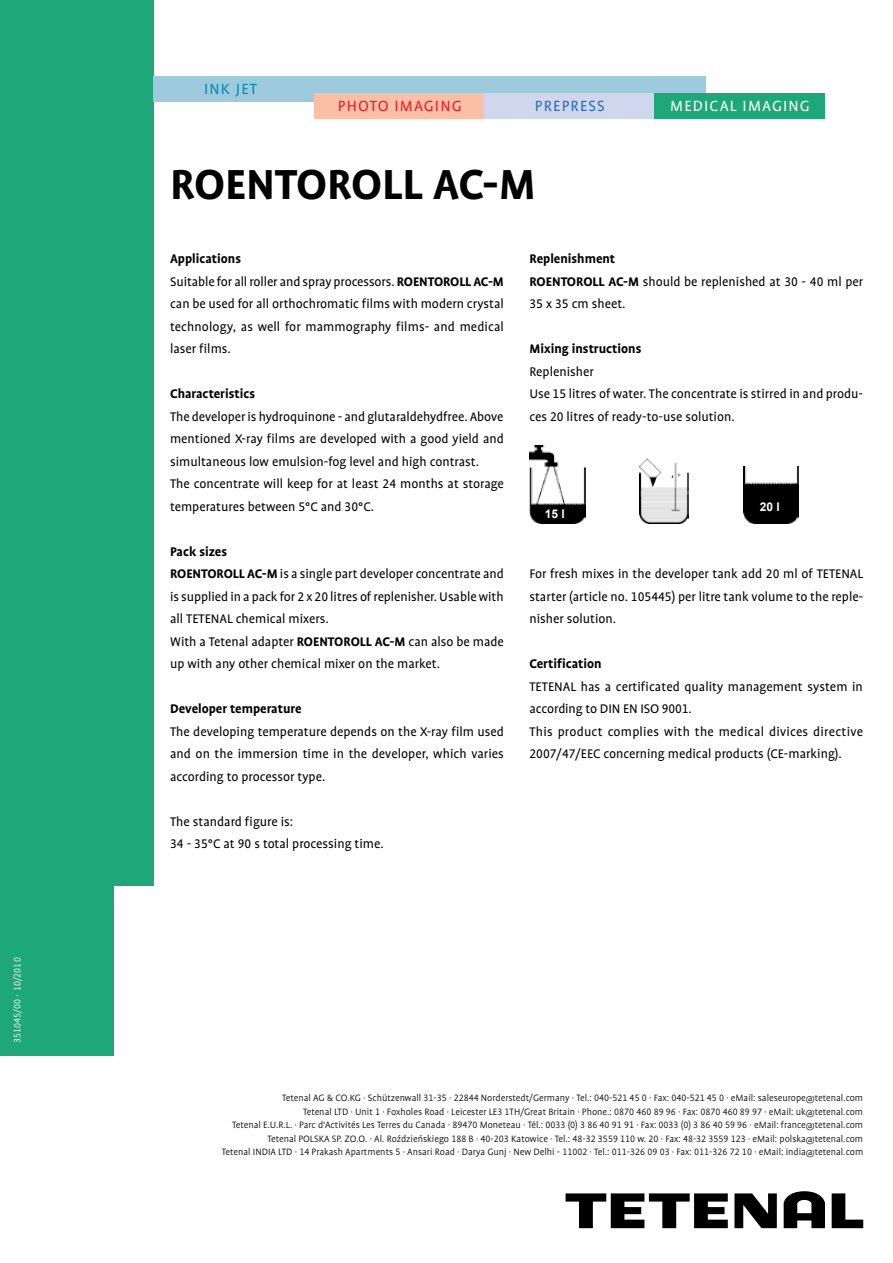
<style>
.page{position:relative;width:893px;height:1263px;background:#fff}
.page>*{position:absolute;margin:0;border:0;box-sizing:border-box;transform-origin:0 0}
.t1{font:700 48px "Profile";color:#000}
.t2{font:16.95px "Profile";letter-spacing:.07em;color:#fff}
.t3{font:16.95px "Profile";letter-spacing:.07em;color:#ed1d24}
.t4{font:16.95px "Profile";letter-spacing:.07em;color:#286fb7}
.t5{font:16.8px "Profile";letter-spacing:.07em;color:#0090b3}
.t6{font:14.25px/22.5px "Profile";color:#000}
.t7{font:700 14.25px "Profile";color:#000}
.t8{font:700 12px "Arial";color:#fff}
.t9{font:300 10.5px/13.5px "Profile";color:#000;text-align:right}
.t10{font:300 10.5px "Profile NO";color:#fff}
.s1{font-weight:400}
.s2{font-weight:700}
.s3{font-family:"Profile NO"}
.s4{font-family:"Profile Bt"}
</style>
<div class="page">
<svg style="left:566px;top:1191px;width:297px;height:37px"></svg>
<div style="left:0;top:0;width:153px;height:1055px;background:#1ea779"></div>
<div style="left:115px;top:886px;width:48px;height:180px;background:#fff"></div>
<div style="left:153px;top:77px;width:553px;height:25px;background:#9dcadc"></div>
<div style="left:315px;top:94px;width:170px;height:25px;background:#fbbea7"></div>
<div style="left:485px;top:94px;width:170px;height:25px;background:#cfd6ed"></div>
<div style="left:655px;top:94px;width:170px;height:25px;background:#1ea779"></div>
<img style="left:639px;top:458px;width:50px;height:65px">
<img style="left:743px;top:466px;width:55px;height:57px">
<img style="left:529px;top:445px;width:56px;height:78px">
<p class="t10" style="left:11px;top:1043px;width:87px;rotate:-90deg">351045/00 <span class="s1">·</span> 10/2010</p>
<p class="t5" style="left:204px;top:80px;width:55px">INK JET</p>
<p class="t3" style="left:338px;top:96px;width:125px">PHOTO IMAGING</p>
<p class="t4" style="left:535px;top:96px;width:71px">PREPRESS</p>
<p class="t2" style="left:670px;top:96px;width:141px">MEDICAL IMAGING</p>
<h1 class="t1" style="left:170px;top:157px;width:367px">ROENTOROLL AC-M</h1>
<p class="t6" style="left:170px;top:247px;width:335px"><span class="s2">Applications<br></span>Suitable for all roller and spray processors. <span class="s2">ROENTOROLL AC-M </span>can be used for all orthochromatic films with modern crystal technology, as well for mammography films- and medical laser films.</p>
<p class="t7" style="left:170px;top:386px;width:86px">Characteristics</p>
<p class="t6" style="left:170px;top:405px;width:335px">The developer is hydroquinone - and glutaraldehydfree. Above mentioned X-ray films are developed with a good yield and simultaneous low emulsion-fog level and high contrast.<br>The concentrate will keep for at least <span class="s3">24</span> months at storage temperatures between <span class="s3">5</span>°C and <span class="s3">30</span>°C.</p>
<p class="t6" style="left:170px;top:540px;width:335px"><span class="s2">Pack sizes<br>ROENTOROLL AC-M</span> is a single part developer concentrate and is supplied in a pack for <span class="s3">2</span> x <span class="s3">20</span> litres of replenisher. Usable with all TETENAL chemical mixers.<br>With a Tetenal adapter <span class="s2">ROENTOROLL AC-M</span> can also be made up with any other chemical mixer on the market.</p>
<p class="t7" style="left:170px;top:701px;width:133px">Developer temperature</p>
<p class="t6" style="left:170px;top:720px;width:335px;text-align:justify">The developing temperature depends on the X-ray film used and on the immersion time in the developer, which varies according to processor type.</p>
<p class="t6" style="left:170px;top:810px;width:215px">The standard figure is:<br><span class="s3">34</span> - <span class="s3">35</span>°C at <span class="s3">90</span> s total processing time.</p>
<p class="t6" style="left:529px;top:247px;width:335px"><span class="s2">Replenishment<br>ROENTOROLL AC-M</span> should be replenished at <span class="s3">30</span> - <span class="s3">40</span> ml per<br><span class="s3">35</span> x <span class="s3">35</span> cm sheet.</p>
<p class="t7" style="left:529px;top:341px;width:114px">Mixing instructions</p>
<p class="t6" style="left:529px;top:360px;width:335px">Replenisher<br>Use <span class="s3">15</span> litres of water. The concentrate is stirred in and produ&shy;ces <span class="s3">20</span> litres of ready-to-use solution.</p>
<p class="t8" style="left:545px;top:506px;width:22px">15 l</p>
<p class="t8" style="left:760px;top:499px;width:22px">20 l</p>
<p class="t6" style="left:529px;top:562px;width:335px;text-align:justify">For fresh mixes in the developer tank add <span class="s3">20</span> ml of TETENAL starter (article no. <span class="s3">105445</span>) per litre tank volume to the reple&shy;nisher solution.</p>
<p class="t7" style="left:529px;top:656px;width:74px">Certification</p>
<p class="t6" style="left:529px;top:675px;width:335px">TETENAL has a certificated quality management system in according to DIN EN ISO <span class="s3">9001</span>.<br>This product complies with the medical divices directive <span class="s3">2007</span>/<span class="s3">47</span>/EEC concerning medical products (CE-marking).</p>
<p class="t9" style="left:222px;top:1091px;width:643px">Tetenal AG &amp; CO.KG · Schützenwall <span class="s3">31-35</span> · <span class="s3">22844</span> Norderstedt/Germany · Tel.: <span class="s3">040-521 45 0</span> · Fax: <span class="s3">040-521 45 0</span> · eMail: saleseurope@tetenal.com<br>Tetenal LTD · Unit <span class="s3">1</span> · Foxholes Road · Leicester LE<span class="s3">3 1</span>TH/Great Britain · Phone.: <span class="s3">0870 460 89 96</span> · Fax: <span class="s3">0870 460 89 97</span> · eMail: uk@tetenal.com<br>Tetenal E.U.R.L. · Parc d‘Activités Les Terres du Canada · <span class="s3">89470</span> Moneteau · Tél.: <span class="s3">0033 (0) 3 86 40 91 91</span> · Fax: <span class="s3">0033 (0) 3 86 40 59 96</span> · eMail: france@tetenal.com Tetenal POLSKA SP. ZO.O. · Al. Ro<span class="s4">ździeńskiego</span> <span class="s3">188</span> B · <span class="s3">40-203</span> Katowice · Tel.: <span class="s3">48-32 3559 110</span> w. <span class="s3">20</span> · Fax: <span class="s3">48-32 3559 123</span> · eMail: polska@tetenal.com<br>Tetenal INDIA LTD · <span class="s3">14</span> Prakash Apartments <span class="s3">5</span> · Ansari Road · Darya Gunj · New Delhi - <span class="s3">11002</span> · Tel.: <span class="s3">011-326 09 03</span> · Fax: <span class="s3">011-326 72 10</span> · eMail: india@tetenal.com</p>
</div>
